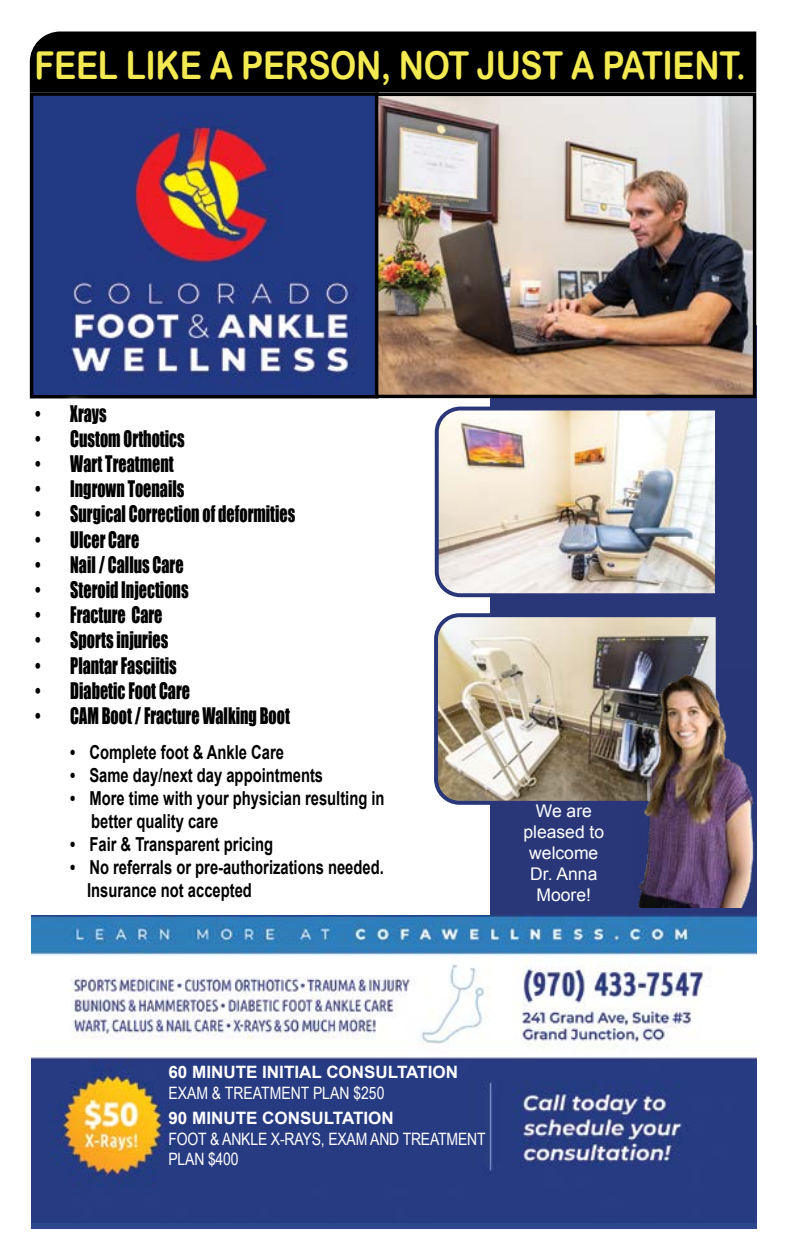
<style>
.page{position:relative;width:788px;height:1260px;background:#fff}
.page>*{position:absolute;margin:0;border:0;box-sizing:border-box;transform-origin:0 0}
.t1{font:38.5px "Arial Rounded MT Bold";letter-spacing:-.01em;color:#f3e950;scale:.86 1}
.t2{font:21px "Impact";color:#000;scale:.77 1}
.t3{font:700 19.25px/23.1px "Arial";color:#000;scale:.77 1}
.t4{font:17.5px/21px "Arial";color:#fff;text-align:center}
.t5{font:16.97px/20.5px "Arial Narrow";letter-spacing:-.01em;color:#fff}
.t6{font:700 16.97px "Arial";color:#fff}
</style>
<div class="page">
<div style="left:490px;top:325px;width:266px;height:903px;background:#293778"></div>
<div style="left:30px;top:32px;width:726px;height:60px;background:#000"></div>
<img style="left:35px;top:97px;width:717px;height:297px">
<div style="left:30px;top:92px;width:349px;height:306px;border:4px solid #000"></div>
<div style="left:375px;top:93px;width:381px;height:305px;border:3px solid #000"></div>
<img style="left:434px;top:613px;width:282px;height:192px">
<img style="left:434px;top:406px;width:281px;height:192px">
<div style="left:24px;top:393px;width:283px;height:344px;background:#fff"></div>
<img style="left:31px;top:915px;width:725px;height:308px">
<img style="left:633px;top:670px;width:121px;height:238px">
<h1 class="t1" style="left:35px;top:42px;width:828px">FEEL LIKE A PERSON, NOT JUST A PATIENT.</h1>
<p class="t2" style="left:35px;top:397px;width:94px">• Xrays</p>
<p class="t2" style="left:35px;top:422px;width:196px">• Custom Orthotics</p>
<p class="t2" style="left:35px;top:447px;width:181px">• Wart Treatment</p>
<p class="t2" style="left:35px;top:473px;width:195px">• Ingrown Toenails</p>
<p class="t2" style="left:35px;top:498px;width:339px">• Surgical Correction of deformities</p>
<p class="t2" style="left:35px;top:523px;width:137px">• Ulcer Care</p>
<p class="t2" style="left:35px;top:548px;width:194px">• Nail / Callus Care</p>
<p class="t2" style="left:35px;top:573px;width:201px">• Steroid Injections</p>
<p class="t2" style="left:35px;top:599px;width:167px">• Fracture Care</p>
<p class="t2" style="left:35px;top:624px;width:174px">• Sports injuries</p>
<p class="t2" style="left:35px;top:649px;width:185px">• Plantar Fasciitis</p>
<p class="t2" style="left:35px;top:674px;width:203px">• Diabetic Foot Care</p>
<p class="t2" style="left:35px;top:699px;width:332px">• CAM Boot / Fracture Walking Boot</p>
<p class="t3" style="left:70px;top:741px;width:279px">• Complete foot &amp; Ankle Care</p>
<p class="t3" style="left:70px;top:764px;width:330px">• Same day/next day appointments</p>
<p class="t3" style="left:91px;top:787px;width:382px;text-indent:-21px">• More time with your physician resulting in better quality care</p>
<p class="t3" style="left:70px;top:834px;width:265px">• Fair &amp; Transparent pricing</p>
<p class="t3" style="left:87px;top:857px;width:387px;text-indent:-17px">• No referrals or pre-authorizations needed.<br>Insurance not accepted</p>
<p class="t4" style="left:523px;top:800px;width:82px">We are pleased to welcome<br>Dr. Anna<br>Moore!</p>
<p class="t6" style="left:168px;top:1061px;width:291px">60 MINUTE INITIAL CONSULTATION</p>
<p class="t6" style="left:168px;top:1107px;width:227px">90 MINUTE CONSULTATION</p>
<p class="t5" style="left:168px;top:1083px;width:217px">EXAM &amp; TREATMENT PLAN $250</p>
<p class="t5" style="left:168px;top:1128px;width:319px">FOOT &amp; ANKLE X-RAYS, EXAM AND TREATMENT<br>PLAN $400</p>
</div>
